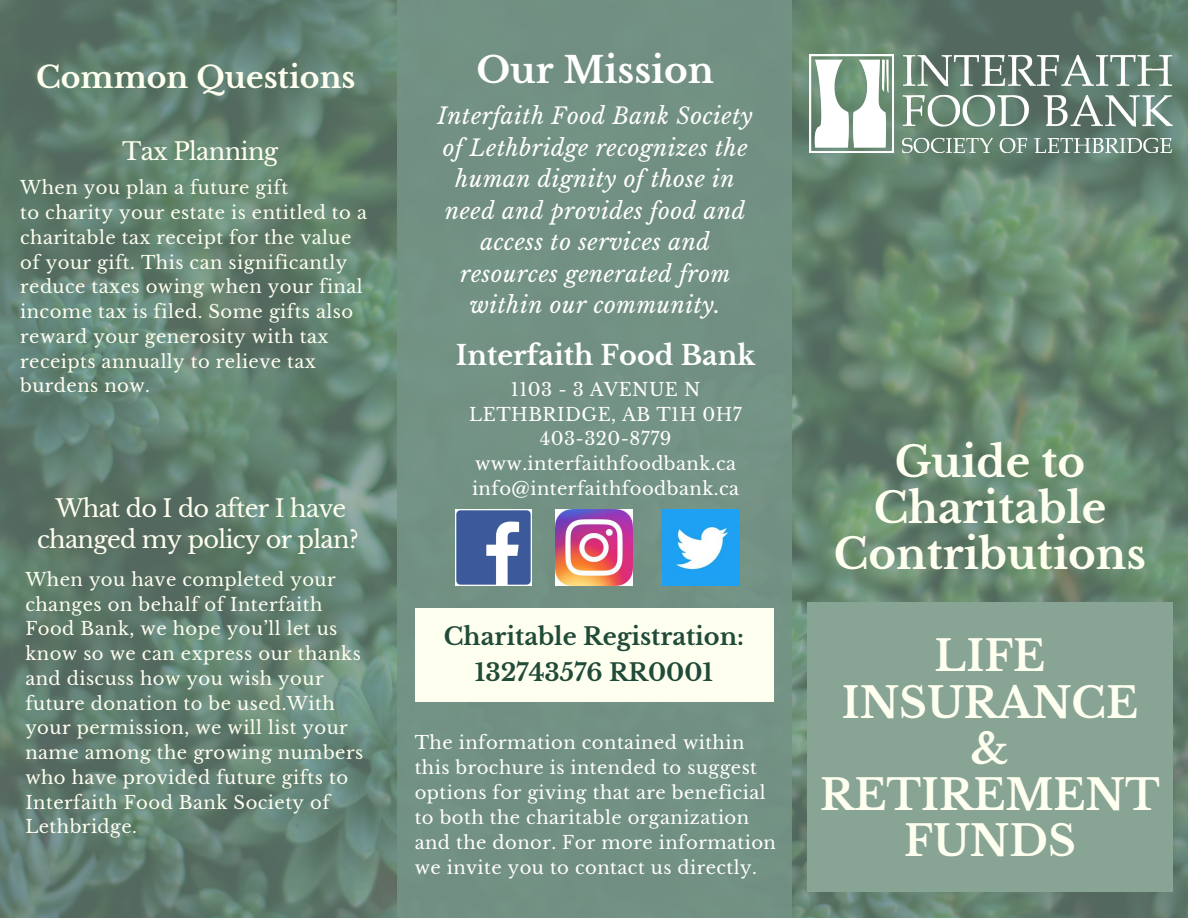
<style>
.page{position:relative;width:1188px;height:918px;background:#fff}
.page>*{position:absolute;margin:0;border:0;box-sizing:border-box;transform-origin:0 0}
.t1{font:700 42px/46.2px "Libre Baskerville";color:#fffff0;text-align:center}
.t2{font:700 36px "Libre Baskerville";color:#fff}
.t3{font:700 30px "Libre Baskerville";color:#fffff0}
.t4{font:700 27px "Libre Baskerville";color:#fff}
.t5{font:24px/31.5px "Libre Baskerville";letter-spacing:-.03em;color:#fffff0;text-align:center}
.t6{font:700 24px/36.9px "Libre Baskerville";color:#214b39;text-align:center}
.t7{font:italic 22.5px/31.5px "Libre Baskerville";letter-spacing:.025em;color:#fff;text-align:center}
.t8{font:18px/24.8px "Libre Baskerville";letter-spacing:.025em;color:#fffff0}
.t9{font:18px/25px "Libre Baskerville";letter-spacing:.025em;color:#fff;text-align:center}
</style>
<div class="page">
<img style="left:0;top:0;width:1188px;height:918px">
<div style="left:397px;top:0;width:395px;height:918px;background:#749386"></div>
<img style="left:556px;top:509px;width:76px;height:77px">
<img style="left:663px;top:509px;width:76px;height:77px">
<img style="left:455px;top:509px;width:77px;height:77px">
<div style="left:808px;top:602px;width:365px;height:289px;background:#87a495"></div>
<img style="left:809px;top:54px;width:363px;height:98px">
<div style="left:415px;top:609px;width:358px;height:93px;background:#fffff0"></div>
<h3 class="t3" style="left:36px;top:59px;width:321px">Common Questions</h3>
<h3 class="t5" style="left:122px;top:136px;width:158px">Tax Planning</h3>
<p class="t8" style="left:20px;top:176px;width:348px">When you plan a future gift<br>to charity your estate is entitled to a charitable tax receipt for the value of your gift. This can significantly reduce taxes owing when your final income tax is filed. Some gifts also reward your generosity with tax receipts annually to relieve tax burdens now.</p>
<h3 class="t5" style="left:37px;top:493px;width:323px">What do I do after I have changed my policy or plan?</h3>
<p class="t8" style="left:25px;top:567px;width:339px">When you have completed your changes on behalf of Interfaith<br>Food Bank, we hope you’ll let us know so we can express our thanks and discuss how you wish your future donation to be used.With your permission, we will list your name among the growing numbers who have provided future gifts to<br>Interfaith Food Bank Society of<br>Lethbridge.</p>
<h2 class="t2" style="left:476px;top:48px;width:239px">Our Mission</h2>
<p class="t7" style="left:438px;top:101px;width:317px">Interfaith Food Bank Society of Lethbridge recognizes the human dignity of those in need and provides food and access to services and resources generated from within our community.</p>
<h3 class="t4" style="left:456px;top:339px;width:301px">Interfaith Food Bank</h3>
<p class="t9" style="left:469px;top:377px;width:274px">1103 - 3 AVENUE N<br>LETHBRIDGE, AB T1H 0H7<br>403-320-8779 www.interfaithfoodbank.ca info@interfaithfoodbank.ca</p>
<h3 class="t6" style="left:444px;top:618px;width:302px">Charitable Registration:<br>132743576 RR0001</h3>
<p class="t9" style="left:415px;top:730px;width:363px;text-align:left">The information contained within this brochure is intended to suggest options for giving that are beneficial to both the charitable organization and the donor. For more information we invite you to contact us directly.</p>
<h1 class="t1" style="left:834px;top:439px;width:314px">Guide to<br>Charitable<br>Contributions</h1>
<h1 class="t1" style="left:820px;top:634px;width:341px">LIFE<br>INSURANCE &amp;<br>RETIREMENT<br>FUNDS</h1>
</div>
